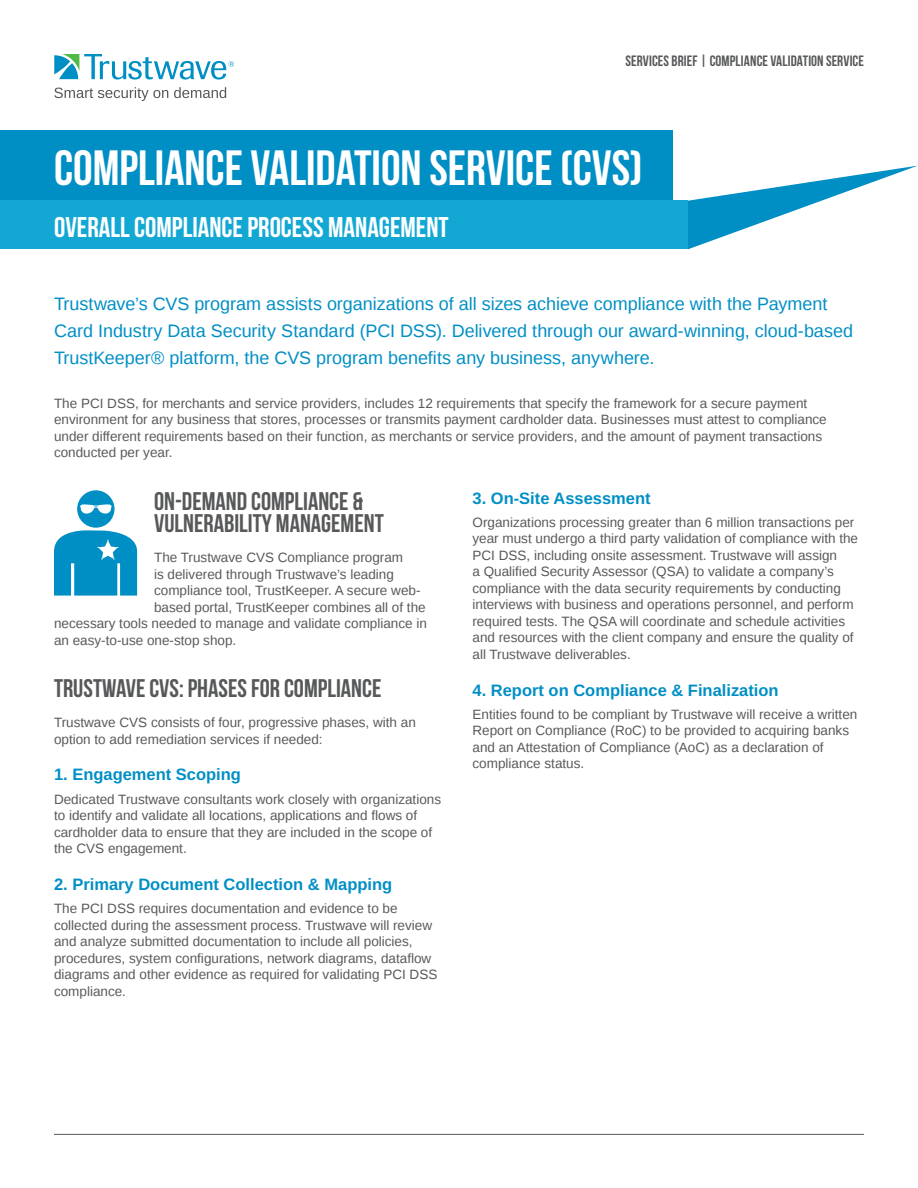
<style>
.page{position:relative;width:918px;height:1188px;background:#fff}
.page>*{position:absolute;margin:0;border:0;box-sizing:border-box;transform-origin:0 0}
.t1{font:49.5px "Bebas Neue";color:#fff}
.t2{font:28.5px "Bebas Neue";color:#fff}
.Level_1_Heading{font:25.5px/22.5px "Bebas Neue";color:#57585a}
.Intro_Copy{font:18px/27px "Liberation Sans";color:#008fc5}
.Level_2_Heading{font:700 16.5px "Liberation Sans";color:#008fc5}
.Eyebrow_Title{font:15px "Bebas Neue";letter-spacing:.005em;color:#57585a}
.Body_copy{font:13.5px/16.5px "Liberation Sans";color:#58595b}
</style>
<div class="page">
<hr style="left:54px;top:1134px;width:810px;height:1px;background:#57585a">
<svg style="left:54px;top:54px;width:180px;height:26px"></svg>
<svg style="left:54px;top:87px;width:114px;height:14px"></svg>
<svg style="left:174px;top:87px;width:52px;height:11px"></svg>
<div style="left:0;top:130px;width:673px;height:71px;background:#008fc5"></div>
<svg style="left:688px;top:166px;width:229px;height:83px"></svg>
<div style="left:0;top:201px;width:688px;height:48px;background:#13a8d4"></div>
<svg style="left:54px;top:490px;width:83px;height:106px"></svg>
<p class="Eyebrow_Title" style="left:625px;top:53px;width:240px">SERVICES BRIEF | COMPLIANCE VALIDATION SERVICE</p>
<p class="t1" style="left:54px;top:141px;width:590px">COMPLIANCE VALIDATION SERVICE (CVS)</p>
<p class="t2" style="left:54px;top:211px;width:396px">OVERALL COMPLIANCE PROCESS MANAGEMENT</p>
<p class="Intro_Copy" style="left:54px;top:291px;width:801px">Trustwave’s CVS program assists organizations of all sizes achieve compliance with the Payment<br>Card Industry Data Security Standard (PCI DSS). Delivered through our award-winning, cloud-based<br>TrustKeeper® platform, the CVS program benefits any business, anywhere.</p>
<p class="Body_copy" style="left:54px;top:395px;width:774px">The PCI DSS, for merchants and service providers, includes 12 requirements that specify the framework for a secure payment environment for any business that stores, processes or transmits payment cardholder data. Businesses must attest to compliance under different requirements based on their function, as merchants or service providers, and the amount of payment transactions conducted per year.</p>
<p class="Level_1_Heading" style="left:154px;top:489px;width:231px">ON-DEMAND COMPLIANCE &amp;<br>VULNERABILITY MANAGEMENT</p>
<p class="Body_copy" style="left:154px;top:550px;width:251px">The Trustwave CVS Compliance program</p>
<p class="Body_copy" style="left:154px;top:566px;width:241px">is delivered through Trustwave’s leading</p>
<p class="Body_copy" style="left:154px;top:583px;width:268px">compliance tool, TrustKeeper. A secure web-</p>
<p class="Body_copy" style="left:154px;top:599px;width:273px">based portal, TrustKeeper combines all of the</p>
<p class="Body_copy" style="left:54px;top:616px;width:374px">necessary tools needed to manage and validate compliance in</p>
<p class="Body_copy" style="left:54px;top:632px;width:184px">an easy-to-use one-stop shop.</p>
<p class="Level_1_Heading" style="left:54px;top:677px;width:329px">TRUSTWAVE CVS: PHASES FOR COMPLIANCE</p>
<p class="Body_copy" style="left:54px;top:715px;width:363px">Trustwave CVS consists of four, progressive phases, with an option to add remediation services if needed:</p>
<p class="Level_2_Heading" style="left:54px;top:763px;width:189px">1. Engagement Scoping</p>
<p class="Body_copy" style="left:54px;top:791px;width:389px">Dedicated Trustwave consultants work closely with organizations to identify and validate all locations, applications and flows of cardholder data to ensure that they are included in the scope of the CVS engagement.</p>
<p class="Level_2_Heading" style="left:54px;top:873px;width:340px">2. Primary Document Collection &amp; Mapping</p>
<p class="Body_copy" style="left:54px;top:901px;width:385px">The PCI DSS requires documentation and evidence to be collected during the assessment process. Trustwave will review and analyze submitted documentation to include all policies, procedures, system configurations, network diagrams, dataflow diagrams and other evidence as required for validating PCI DSS compliance.</p>
<p class="Level_2_Heading" style="left:472px;top:487px;width:180px">3. On-Site Assessment</p>
<p class="Body_copy" style="left:472px;top:515px;width:387px">Organizations processing greater than 6 million transactions per year must undergo a third party validation of compliance with the PCI DSS, including onsite assessment. Trustwave will assign<br>a Qualified Security Assessor (QSA) to validate a company’s compliance with the data security requirements by conducting interviews with business and operations personnel, and perform required tests. The QSA will coordinate and schedule activities and resources with the client company and ensure the quality of all Trustwave deliverables.</p>
<p class="Level_2_Heading" style="left:472px;top:679px;width:308px">4. Report on Compliance &amp; Finalization</p>
<p class="Body_copy" style="left:472px;top:707px;width:386px">Entities found to be compliant by Trustwave will receive a written Report on Compliance (RoC) to be provided to acquiring banks and an Attestation of Compliance (AoC) as a declaration of compliance status.</p>
</div>
